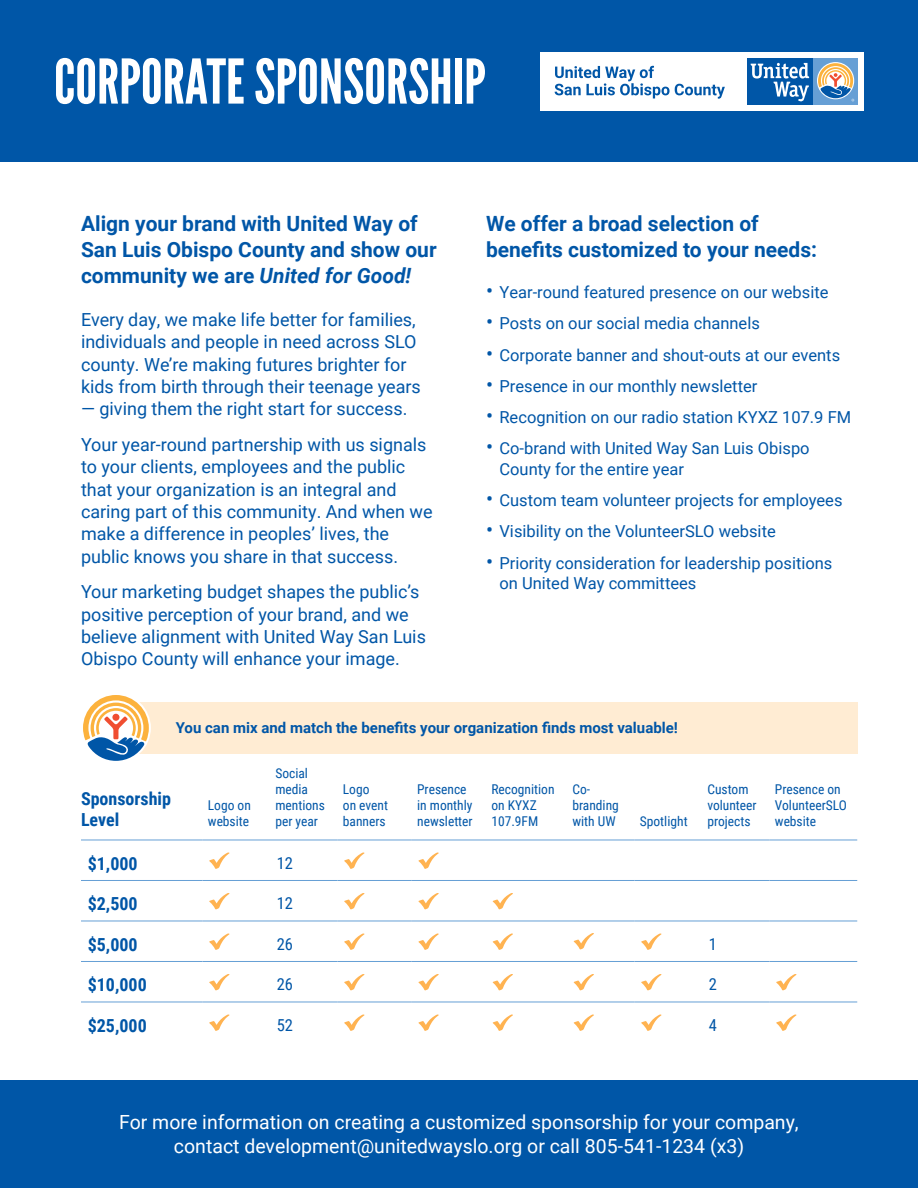
<style>
.page{position:relative;width:918px;height:1188px;background:#fff}
.page>*{position:absolute;margin:0;border:0;box-sizing:border-box;transform-origin:0 0}
.t1{font:61.5px "League Gothic";color:#fff}
.t2{font:700 21px/26.1px "Roboto";color:#0056a7}
.t3{font:19.5px/24.2px "Roboto";color:#fff;text-align:center}
.t4{font:18px/22.4px "Roboto";color:#0056a7}
.t5{font:700 18px/21.6px "Roboto Condensed";color:#0056a7}
.t6{font:16.5px/20.4px "Roboto";color:#0056a7}
.t7{font:16.5px "Roboto Condensed";color:#0056a7}
.t8{font:700 15px "Roboto";color:#0056a7}
.t9{font:13.5px/16.2px "Roboto Condensed";color:#0056a7}
.s1{font-style:italic}
.s2{font-size:21px}
</style>
<div class="page">
<div style="left:0;top:0;width:918px;height:162px;background:#0056a7"></div>
<div style="left:0;top:1080px;width:918px;height:108px;background:#0056a7"></div>
<div style="left:540px;top:52px;width:324px;height:58px;background:#fff"></div>
<div style="left:813px;top:58px;width:45px;height:46px;background:#669fd5"></div>
<div style="left:748px;top:58px;width:65px;height:46px;background:#0056a7"></div>
<svg style="left:817px;top:62px;width:37px;height:37px"></svg>
<svg style="left:751px;top:63px;width:58px;height:38px"></svg>
<svg style="left:818px;top:63px;width:36px;height:38px"></svg>
<svg style="left:555px;top:66px;width:170px;height:33px"></svg>
<div style="left:108px;top:702px;width:749px;height:51px;background:#ffecd3"></div>
<hr style="left:81px;top:840px;width:121px;height:1px;background:#669fd5">
<hr style="left:202px;top:840px;width:68px;height:1px;background:#669fd5">
<hr style="left:270px;top:840px;width:68px;height:1px;background:#669fd5">
<hr style="left:338px;top:840px;width:74px;height:1px;background:#669fd5">
<hr style="left:412px;top:840px;width:74px;height:1px;background:#669fd5">
<hr style="left:486px;top:840px;width:81px;height:1px;background:#669fd5">
<hr style="left:567px;top:840px;width:67px;height:1px;background:#669fd5">
<hr style="left:634px;top:840px;width:68px;height:1px;background:#669fd5">
<hr style="left:702px;top:840px;width:68px;height:1px;background:#669fd5">
<hr style="left:770px;top:840px;width:87px;height:1px;background:#669fd5">
<hr style="left:81px;top:880px;width:121px;height:1px;background:#669fd5">
<hr style="left:202px;top:880px;width:68px;height:1px;background:#669fd5">
<hr style="left:270px;top:880px;width:68px;height:1px;background:#669fd5">
<hr style="left:338px;top:880px;width:74px;height:1px;background:#669fd5">
<hr style="left:412px;top:880px;width:74px;height:1px;background:#669fd5">
<hr style="left:486px;top:880px;width:81px;height:1px;background:#669fd5">
<hr style="left:567px;top:880px;width:67px;height:1px;background:#669fd5">
<hr style="left:634px;top:880px;width:68px;height:1px;background:#669fd5">
<hr style="left:702px;top:880px;width:68px;height:1px;background:#669fd5">
<hr style="left:770px;top:880px;width:87px;height:1px;background:#669fd5">
<hr style="left:81px;top:921px;width:121px;height:1px;background:#669fd5">
<hr style="left:202px;top:921px;width:68px;height:1px;background:#669fd5">
<hr style="left:270px;top:921px;width:68px;height:1px;background:#669fd5">
<hr style="left:338px;top:921px;width:74px;height:1px;background:#669fd5">
<hr style="left:412px;top:921px;width:74px;height:1px;background:#669fd5">
<hr style="left:486px;top:921px;width:81px;height:1px;background:#669fd5">
<hr style="left:567px;top:921px;width:67px;height:1px;background:#669fd5">
<hr style="left:634px;top:921px;width:68px;height:1px;background:#669fd5">
<hr style="left:702px;top:921px;width:68px;height:1px;background:#669fd5">
<hr style="left:770px;top:921px;width:87px;height:1px;background:#669fd5">
<hr style="left:81px;top:961px;width:121px;height:1px;background:#669fd5">
<hr style="left:202px;top:961px;width:68px;height:1px;background:#669fd5">
<hr style="left:270px;top:961px;width:68px;height:1px;background:#669fd5">
<hr style="left:338px;top:961px;width:74px;height:1px;background:#669fd5">
<hr style="left:412px;top:961px;width:74px;height:1px;background:#669fd5">
<hr style="left:486px;top:961px;width:81px;height:1px;background:#669fd5">
<hr style="left:567px;top:961px;width:67px;height:1px;background:#669fd5">
<hr style="left:634px;top:961px;width:68px;height:1px;background:#669fd5">
<hr style="left:702px;top:961px;width:68px;height:1px;background:#669fd5">
<hr style="left:770px;top:961px;width:87px;height:1px;background:#669fd5">
<hr style="left:81px;top:1002px;width:121px;height:1px;background:#669fd5">
<hr style="left:202px;top:1002px;width:68px;height:1px;background:#669fd5">
<hr style="left:270px;top:1002px;width:68px;height:1px;background:#669fd5">
<hr style="left:338px;top:1002px;width:74px;height:1px;background:#669fd5">
<hr style="left:412px;top:1002px;width:74px;height:1px;background:#669fd5">
<hr style="left:486px;top:1002px;width:81px;height:1px;background:#669fd5">
<hr style="left:567px;top:1002px;width:67px;height:1px;background:#669fd5">
<hr style="left:634px;top:1002px;width:68px;height:1px;background:#669fd5">
<hr style="left:702px;top:1002px;width:68px;height:1px;background:#669fd5">
<hr style="left:770px;top:1002px;width:87px;height:1px;background:#669fd5">
<svg style="left:209px;top:852px;width:21px;height:17px"></svg>
<svg style="left:344px;top:852px;width:20px;height:17px"></svg>
<svg style="left:418px;top:852px;width:21px;height:17px"></svg>
<svg style="left:209px;top:893px;width:21px;height:16px"></svg>
<svg style="left:344px;top:893px;width:20px;height:16px"></svg>
<svg style="left:418px;top:893px;width:21px;height:16px"></svg>
<svg style="left:493px;top:893px;width:20px;height:16px"></svg>
<svg style="left:209px;top:933px;width:21px;height:17px"></svg>
<svg style="left:344px;top:933px;width:20px;height:17px"></svg>
<svg style="left:418px;top:933px;width:21px;height:17px"></svg>
<svg style="left:493px;top:933px;width:20px;height:17px"></svg>
<svg style="left:574px;top:933px;width:20px;height:16px"></svg>
<svg style="left:641px;top:933px;width:21px;height:17px"></svg>
<svg style="left:209px;top:974px;width:21px;height:16px"></svg>
<svg style="left:344px;top:974px;width:20px;height:16px"></svg>
<svg style="left:418px;top:974px;width:21px;height:16px"></svg>
<svg style="left:493px;top:974px;width:20px;height:16px"></svg>
<svg style="left:574px;top:974px;width:20px;height:16px"></svg>
<svg style="left:641px;top:974px;width:21px;height:16px"></svg>
<svg style="left:776px;top:974px;width:20px;height:16px"></svg>
<svg style="left:209px;top:1014px;width:21px;height:17px"></svg>
<svg style="left:344px;top:1014px;width:20px;height:17px"></svg>
<svg style="left:418px;top:1014px;width:21px;height:17px"></svg>
<svg style="left:493px;top:1014px;width:20px;height:17px"></svg>
<svg style="left:574px;top:1014px;width:20px;height:17px"></svg>
<svg style="left:641px;top:1014px;width:21px;height:17px"></svg>
<svg style="left:776px;top:1014px;width:20px;height:17px"></svg>
<div style="left:81px;top:693px;width:70px;height:70px;background:#fff;border-radius:50%"></div>
<svg style="left:83px;top:695px;width:66px;height:66px"></svg>
<h1 class="t1" style="left:54px;top:45px;width:433px">CORPORATE SPONSORSHIP</h1>
<p class="t2" style="left:81px;top:210px;width:357px">Align your brand with United Way of<br>San Luis Obispo County and show our community we are <span class="s1">United for Good!</span></p>
<p class="t4" style="left:81px;top:308px;width:341px">Every day, we make life better for families, individuals and people in need across SLO county. We’re making futures brighter for kids from birth through their teenage years</p>
<p class="t4" style="left:81px;top:390px;width:347px;line-height:35.8px">— giving them the right start for success.<br>Your year-round partnership with us signals</p>
<p class="t4" style="left:81px;top:455px;width:353px">to your clients, employees and the public that your organization is an integral and caring part of this community. And when we make a difference in peoples’ lives, the public knows you share in that success.</p>
<p class="t4" style="left:81px;top:580px;width:346px">Your marketing budget shapes the public’s positive perception of your brand, and we believe alignment with United Way San Luis Obispo County will enhance your image.</p>
<p class="t2" style="left:486px;top:210px;width:333px">We offer a broad selection of benefits customized to your needs:</p>
<p class="t6" style="left:486px;top:281px;width:344px"><span class="s2">•</span> Year-round featured presence on our website</p>
<p class="t6" style="left:486px;top:313px;width:275px"><span class="s2">•</span> Posts on our social media channels</p>
<p class="t6" style="left:486px;top:344px;width:356px"><span class="s2">•</span> Corporate banner and shout-outs at our events</p>
<p class="t6" style="left:486px;top:375px;width:273px"><span class="s2">•</span> Presence in our monthly newsletter</p>
<p class="t6" style="left:486px;top:406px;width:367px"><span class="s2">•</span> Recognition on our radio station KYXZ 107.9 FM</p>
<p class="t6" style="left:500px;top:438px;width:312px;text-indent:-14px"><span class="s2">•</span> Co-brand with United Way San Luis Obispo<br>County for the entire year</p>
<p class="t6" style="left:486px;top:489px;width:358px"><span class="s2">•</span> Custom team volunteer projects for employees</p>
<p class="t6" style="left:486px;top:521px;width:291px"><span class="s2">•</span> Visibility on the VolunteerSLO website</p>
<p class="t6" style="left:500px;top:552px;width:334px;text-indent:-14px"><span class="s2">•</span> Priority consideration for leadership positions on United Way committees</p>
<p class="t8" style="left:176px;top:717px;width:504px">You can mix and match the benefits your organization finds most valuable!</p>
<p class="t5" style="left:81px;top:787px;width:92px">Sponsorship<br>Level</p>
<p class="t9" style="left:208px;top:797px;width:45px">Logo on website</p>
<p class="t9" style="left:275px;top:764px;width:51px">Social media mentions per year</p>
<p class="t9" style="left:343px;top:781px;width:47px">Logo<br>on event banners</p>
<p class="t9" style="left:417px;top:781px;width:57px">Presence in monthly newsletter</p>
<p class="t9" style="left:491px;top:781px;width:65px">Recognition on KYXZ<br>107.9FM</p>
<p class="t9" style="left:572px;top:781px;width:48px">Co&shy;branding with UW</p>
<p class="t9" style="left:640px;top:813px;width:49px">Spotlight</p>
<p class="t9" style="left:707px;top:781px;width:51px">Custom volunteer projects</p>
<p class="t9" style="left:775px;top:781px;width:74px">Presence on<br>VolunteerSLO website</p>
<p class="t5" style="left:88px;top:852px;width:51px">$1,000</p>
<p class="t7" style="left:277px;top:851px;width:18px">12</p>
<p class="t5" style="left:88px;top:892px;width:51px">$2,500</p>
<p class="t7" style="left:277px;top:892px;width:18px">12</p>
<p class="t5" style="left:88px;top:933px;width:51px">$5,000</p>
<p class="t7" style="left:277px;top:932px;width:18px">26</p>
<p class="t7" style="left:709px;top:932px;width:10px">1</p>
<p class="t5" style="left:88px;top:973px;width:61px">$10,000</p>
<p class="t7" style="left:277px;top:973px;width:18px">26</p>
<p class="t7" style="left:709px;top:973px;width:10px">2</p>
<p class="t5" style="left:88px;top:1014px;width:61px">$25,000</p>
<p class="t7" style="left:277px;top:1013px;width:18px">52</p>
<p class="t7" style="left:709px;top:1013px;width:10px">4</p>
<p class="t3" style="left:119px;top:1109px;width:681px">For more information on creating a customized sponsorship for your company, contact development@unitedwayslo.org or call 805-541-1234 (x3)</p>
</div>
